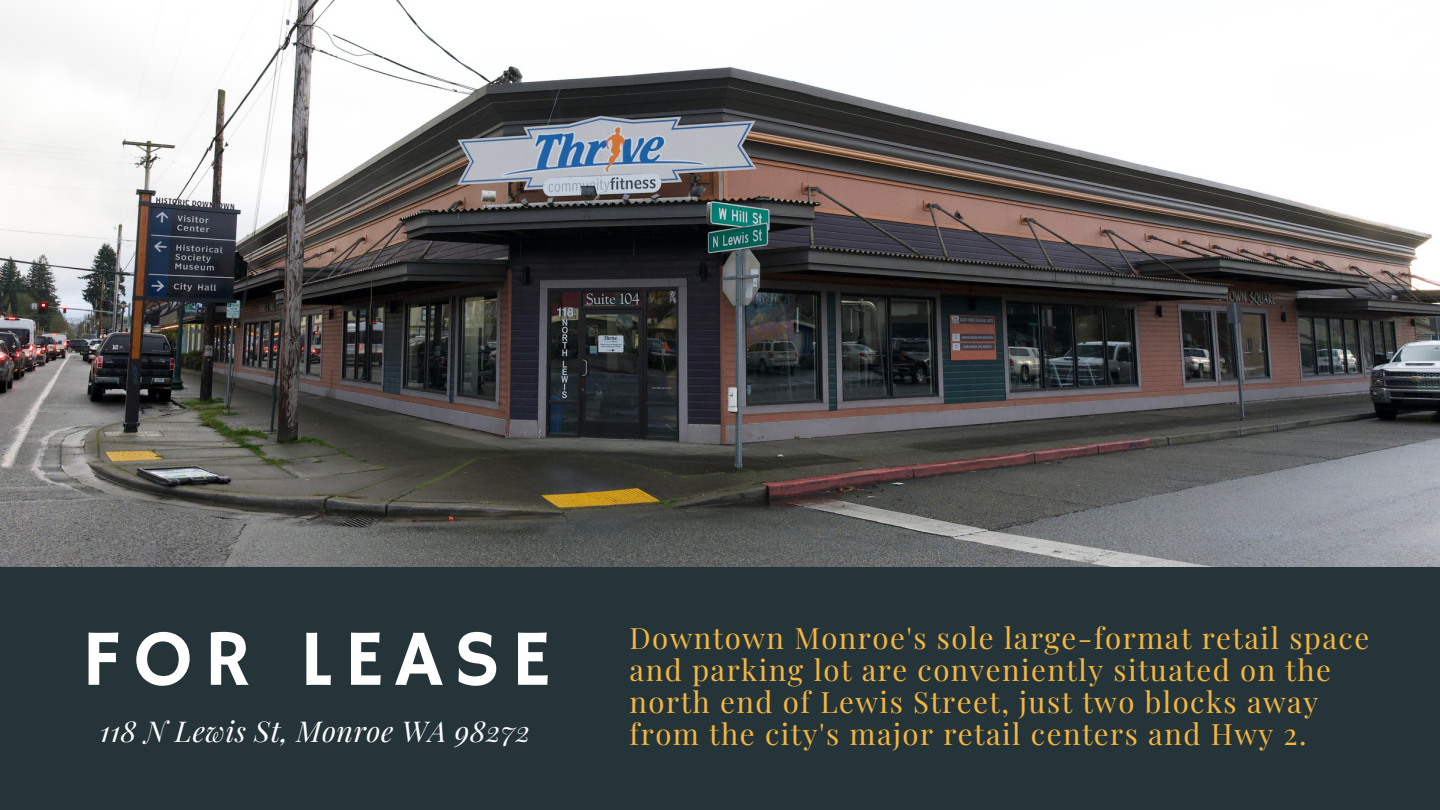
<style>
.page{position:relative;width:1440px;height:810px;background:#fff}
.page>*{position:absolute;margin:0;border:0;box-sizing:border-box;transform-origin:0 0}
.t1{font:80px "Hammersmith One";letter-spacing:.14em;color:#fff}
.t2{font:29.4px/32.2px "Playfair Display";letter-spacing:.05em;color:#f4b63f}
.t3{font:italic 28.7px "Playfair Display";letter-spacing:.02em;color:#fff}
</style>
<div class="page">
<img style="left:0;top:0;width:1440px;height:567px">
<div style="left:0;top:567px;width:1440px;height:243px;background:#253439"></div>
<p class="t1" style="left:82px;top:613px;width:471px">FOR LEASE</p>
<h1 class="t3" style="left:100px;top:711px;width:432px">118 N Lewis St, Monroe WA 98272</h1>
<p class="t2" style="left:630px;top:620px;width:741px">Downtown Monroe's sole large-format retail space and parking lot are conveniently situated on the north end of Lewis Street, just two blocks away from the city's major retail centers and Hwy 2.</p>
</div>
